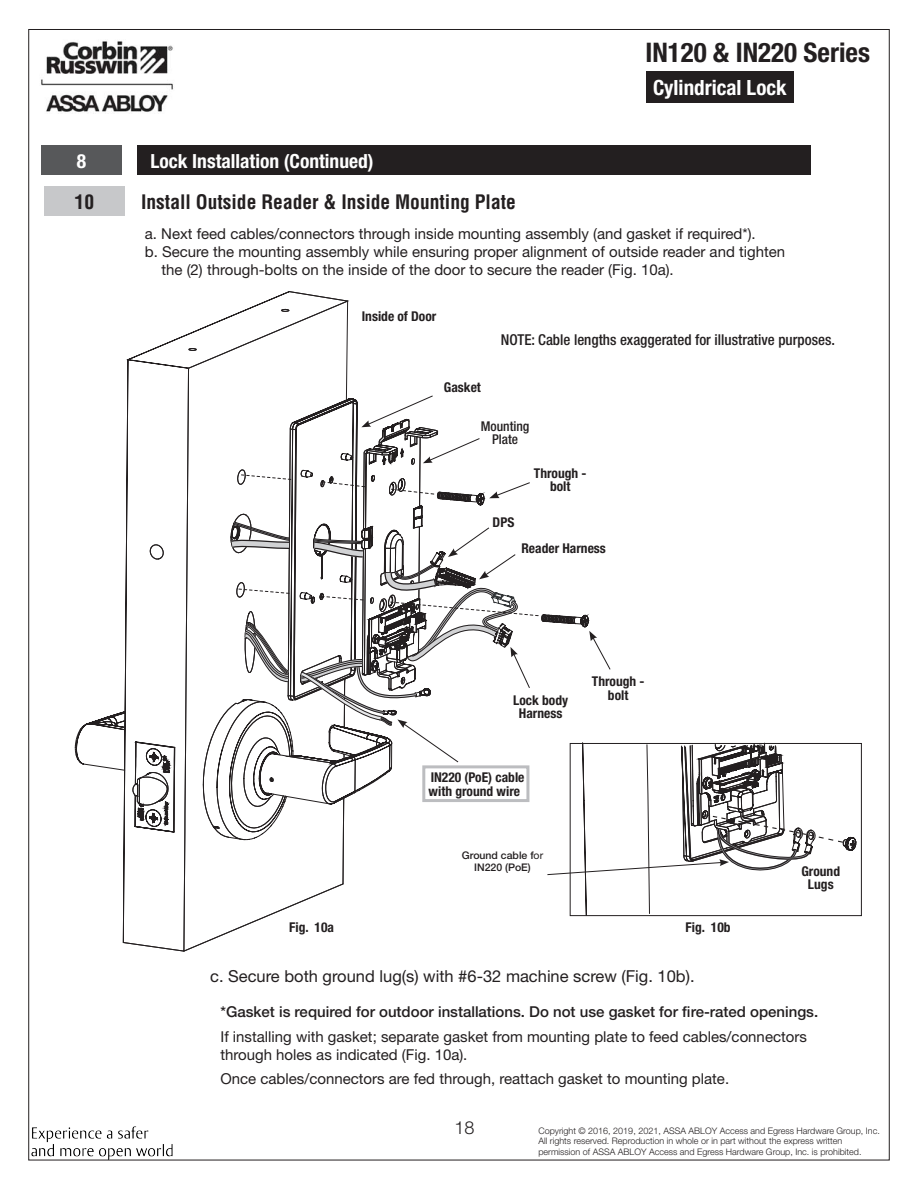
<style>
.page{position:relative;width:918px;height:1188px;background:#fff}
.page>*{position:absolute;margin:0;border:0;box-sizing:border-box;transform-origin:0 0}
.t1{font:700 condensed 27px "Helvetica Neue";color:#231f20}
.t2{font:700 condensed 21px "Helvetica Neue";color:#fff}
.Step_Name{font:700 condensed 19.5px "Helvetica";color:#231f20}
.SECTION_NAME_START{font:700 condensed 19.5px "Helvetica Neue";color:#fff}
.Step_Number{font:700 condensed 19.5px "Helvetica";color:#231f20}
.Section_Number{font:700 condensed 19.5px "Helvetica Neue";color:#fff}
.t3{font:300 18px "Helvetica Neue";color:#231f20}
.Body_Text_I1_10_11{font:16.5px "Helvetica Neue";color:#231f20}
.Body_Text_I1_10_11-2{font:15px "Helvetica Neue";color:#231f20}
.Body_Text_I0_10_11{font:15px/18px "Helvetica Neue";color:#231f20}
.Body_Text_I0_10_11-2{font:500 15px "Helvetica Neue";color:#231f20}
.Labels{font:500 condensed 15px "Helvetica Neue";color:#231f20}
.Labels-2{font:700 condensed 13.5px/13.5px "Helvetica Neue";color:#231f20;text-align:center}
.Figures{font:700 condensed 13.5px "Helvetica Neue";color:#231f20}
.Labels-3{font:500 condensed 13.5px/13.5px "Helvetica Neue";color:#231f20;text-align:center}
.Captions{font:500 10.5px/12px "Helvetica Neue";color:#231f20;text-align:center}
.t4{font:300 9px/10.8px "Helvetica Neue";color:#231f20}
.s1{font-weight:400}
</style>
<div class="page">
<div style="left:646px;top:72px;width:147px;height:31px;background:#231f20"></div>
<img style="left:41px;top:41px;width:132px;height:71px">
<img style="left:31px;top:1126px;width:142px;height:34px">
<svg style="left:123px;top:291px;width:227px;height:661px"></svg>
<svg style="left:183px;top:300px;width:166px;height:652px"></svg>
<div style="left:41px;top:146px;width:81px;height:29px;background:#57585a"></div>
<div style="left:137px;top:146px;width:674px;height:29px;background:#231f20"></div>
<div style="left:44px;top:186px;width:81px;height:30px;background:#c7c8ca"></div>
<svg style="left:132px;top:348px;width:725px;height:565px"></svg>
<p class="Section_Number" style="left:77px;top:149px;width:11px">8</p>
<p class="SECTION_NAME_START" style="left:150px;top:149px;width:225px">Lock Installation (Continued)</p>
<p class="Step_Number" style="left:75px;top:189px;width:21px">10</p>
<p class="Step_Name" style="left:141px;top:189px;width:376px">Install Outside Reader &amp; Inside Mounting Plate</p>
<h1 class="t1" style="left:645px;top:36px;width:226px">IN120 &amp; IN220 Series</h1>
<h2 class="t2" style="left:653px;top:74px;width:135px">Cylindrical Lock</h2>
<p class="Body_Text_I1_10_11-2" style="left:145px;top:225px;width:612px">a. Next feed cables/connectors through inside mounting assembly (and gasket if required*).</p>
<p class="Body_Text_I1_10_11-2" style="left:145px;top:243px;width:642px">b. Secure the mounting assembly while ensuring proper alignment of outside reader and tighten</p>
<p class="Body_Text_I1_10_11-2" style="left:161px;top:261px;width:514px">the (2) through-bolts on the inside of the door to secure the reader (Fig. 10a).</p>
<p class="Labels-2" style="left:362px;top:309px;width:76px">Inside of Door</p>
<p class="Labels" style="left:501px;top:330px;width:336px">NOTE: Cable lengths exaggerated for illustrative purposes.</p>
<p class="Labels-2" style="left:444px;top:381px;width:38px">Gasket</p>
<p class="Labels-3" style="left:481px;top:419px;width:50px">Mounting<br>Plate</p>
<p class="Labels-2" style="left:534px;top:466px;width:54px">Through - bolt</p>
<p class="Labels-2" style="left:493px;top:516px;width:23px">DPS</p>
<p class="Labels-2" style="left:521px;top:541px;width:86px">Reader Harness</p>
<p class="Labels-2" style="left:513px;top:693px;width:56px">Lock body<br>Harness</p>
<p class="Labels-2" style="left:592px;top:674px;width:54px">Through - bolt</p>
<p class="Labels-2" style="left:429px;top:770px;width:97px;text-align:left">IN220 (PoE) cable with ground wire</p>
<p class="Figures" style="left:289px;top:919px;width:46px">Fig. 10a</p>
<p class="Captions" style="left:462px;top:849px;width:83px">Ground cable f<span class="s1">or<br></span>IN220 (PoE)</p>
<p class="Figures" style="left:686px;top:919px;width:47px">Fig. 10b</p>
<p class="Body_Text_I1_10_11" style="left:210px;top:966px;width:486px">c. Secure both ground lug(s) with #6-32 machine screw (Fig. 10b).</p>
<p class="Labels-2" style="left:801px;top:864px;width:40px">Ground<br>Lugs</p>
<p class="Body_Text_I0_10_11-2" style="left:220px;top:1003px;width:599px">*Gasket is required for outdoor installations. Do not use gasket for fire-rated openings.</p>
<p class="Body_Text_I0_10_11" style="left:220px;top:1027px;width:588px">If installing with gasket; separate gasket from mounting plate to feed cables/connectors through holes as indicated (Fig. 10a).</p>
<p class="Body_Text_I0_10_11" style="left:220px;top:1069px;width:510px">Once cables/connectors are fed through, reattach gasket to mounting plate.</p>
<p class="t3" style="left:455px;top:1117px;width:22px">18</p>
<p class="t4" style="left:538px;top:1125px;width:343px">Copyright © 2016, 2019, 2021, ASSA ABLOY Access and Egress Hardware Group, Inc.<br>All rights reserved. Reproduction in whole or in part without the express written permission of ASSA ABLOY Access and Egress Hardware Group, Inc. is prohibited.</p>
</div>
